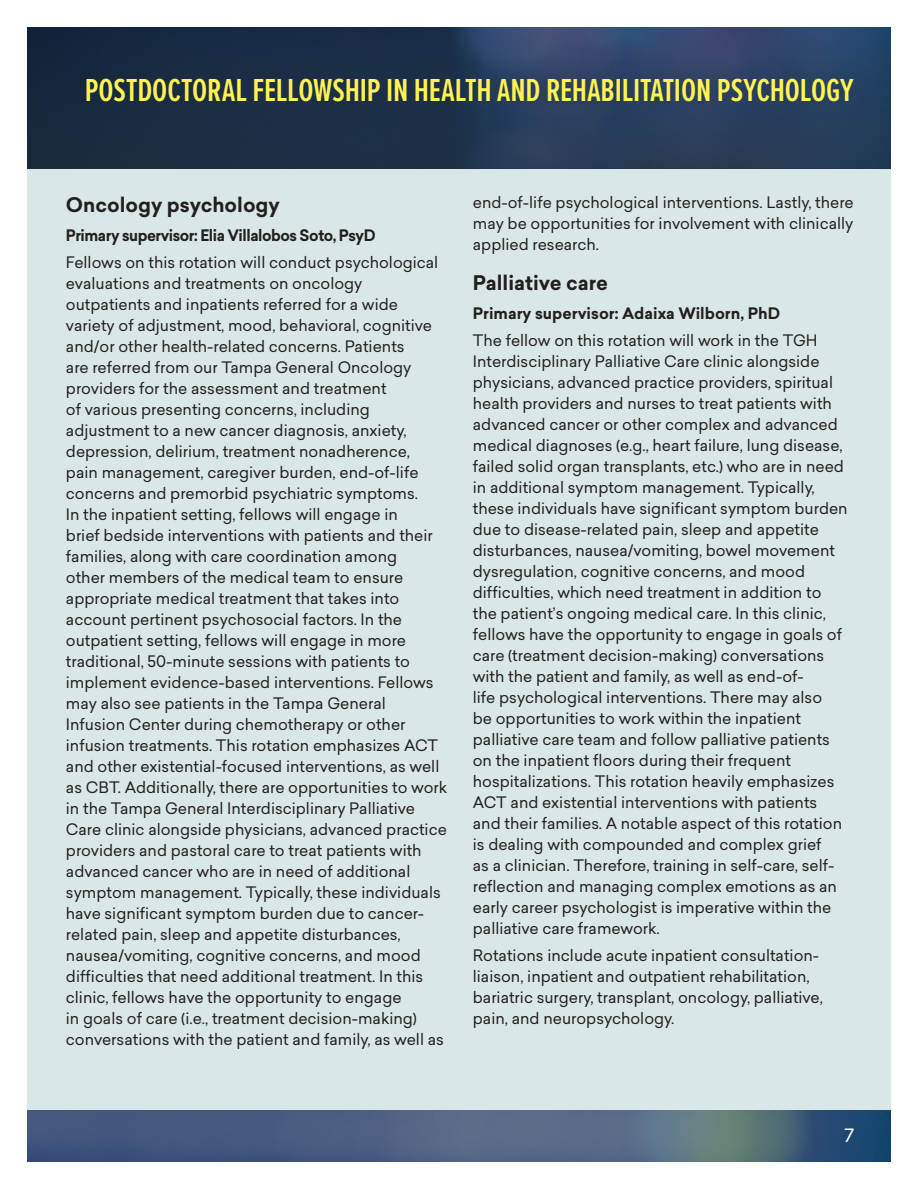
<style>
.page{position:relative;width:918px;height:1188px;background:#fff}
.page>*{position:absolute;margin:0;border:0;box-sizing:border-box;transform-origin:0 0}
.t1{font:600 33px "Proxima Nova Ex Cn";letter-spacing:-.005em;color:#fff353}
.t2{font:700 19.8px "Sailec";color:#231f20}
.t3{font:18px "Sailec";color:#fff}
.t4{font:15.6px/21px "Sailec";color:#231f20}
.t5{font:700 15.6px "Sailec";letter-spacing:-.03em;color:#231f20;scale:.96 1}
.t6{font:700 15.6px "Sailec";color:#231f20}
</style>
<div class="page">
<img style="left:27px;top:27px;width:864px;height:143px">
<div style="left:27px;top:170px;width:864px;height:991px;background:#dae7e8"></div>
<img style="left:27px;top:1110px;width:864px;height:51px">
<div style="left:66px;top:57px;width:806px;height:64px;background:#1f2f3e;opacity:.6"></div>
<h1 class="t1" style="left:85px;top:66px;width:770px">POSTDOCTORAL FELLOWSHIP IN HEALTH AND REHABILITATION PSYCHOLOGY</h1>
<p class="t2" style="left:66px;top:190px;width:215px">Oncology psychology</p>
<p class="t5" style="left:66px;top:224px;width:324px">Primary supervisor: Elia Villalobos Soto, PsyD</p>
<p class="t4" style="left:66px;top:251px;width:383px">Fellows on this rotation will conduct psychological evaluations and treatments on oncology outpatients and inpatients referred for a wide variety of adjustment, mood, behavioral, cognitive and/or other health-related concerns. Patients<br>are referred from our Tampa General Oncology providers for the assessment and treatment<br>of various presenting concerns, including adjustment to a new cancer diagnosis, anxiety, depression, delirium, treatment nonadherence,<br>pain management, caregiver burden, end-of-life concerns and premorbid psychiatric symptoms.<br>In the inpatient setting, fellows will engage in<br>brief bedside interventions with patients and their families, along with care coordination among<br>other members of the medical team to ensure appropriate medical treatment that takes into account pertinent psychosocial factors. In the outpatient setting, fellows will engage in more traditional, 50-minute sessions with patients to implement evidence-based interventions. Fellows may also see patients in the Tampa General Infusion Center during chemotherapy or other infusion treatments. This rotation emphasizes ACT and other existential-focused interventions, as well as CBT. Additionally, there are opportunities to work in the Tampa General Interdisciplinary Palliative Care clinic alongside physicians, advanced practice providers and pastoral care to treat patients with advanced cancer who are in need of additional symptom management. Typically, these individuals have significant symptom burden due to cancer&shy;related pain, sleep and appetite disturbances, nausea/vomiting, cognitive concerns, and mood difficulties that need additional treatment. In this clinic, fellows have the opportunity to engage<br>in goals of care (i.e., treatment decision-making) conversations with the patient and family, as well as</p>
<p class="t4" style="left:473px;top:192px;width:382px;text-align:justify">end-of-life psychological interventions. Lastly, there may be opportunities for involvement with clinically applied research.</p>
<p class="t2" style="left:473px;top:269px;width:137px">Palliative care</p>
<p class="t6" style="left:473px;top:302px;width:309px">Primary supervisor: Adaixa Wilborn, PhD</p>
<p class="t4" style="left:473px;top:330px;width:376px">The fellow on this rotation will work in the TGH Interdisciplinary Palliative Care clinic alongside physicians, advanced practice providers, spiritual health providers and nurses to treat patients with advanced cancer or other complex and advanced medical diagnoses (e.g., heart failure, lung disease, failed solid organ transplants, etc.) who are in need in additional symptom management. Typically, these individuals have significant symptom burden due to disease-related pain, sleep and appetite disturbances, nausea/vomiting, bowel movement dysregulation, cognitive concerns, and mood difficulties, which need treatment in addition to the patient’s ongoing medical care. In this clinic, fellows have the opportunity to engage in goals of care (treatment decision-making) conversations with the patient and family, as well as end-of-<br>life psychological interventions. There may also<br>be opportunities to work within the inpatient palliative care team and follow palliative patients on the inpatient floors during their frequent hospitalizations. This rotation heavily emphasizes ACT and existential interventions with patients and their families. A notable aspect of this rotation is dealing with compounded and complex grief<br>as a clinician. Therefore, training in self-care, self&shy;reflection and managing complex emotions as an early career psychologist is imperative within the palliative care framework.</p>
<p class="t4" style="left:473px;top:945px;width:352px">Rotations include acute inpatient consultation&shy;liaison, inpatient and outpatient rehabilitation, bariatric surgery, transplant, oncology, palliative, pain, and neuropsychology.</p>
<p class="t3" style="left:845px;top:1123px;width:11px">7</p>
</div>
